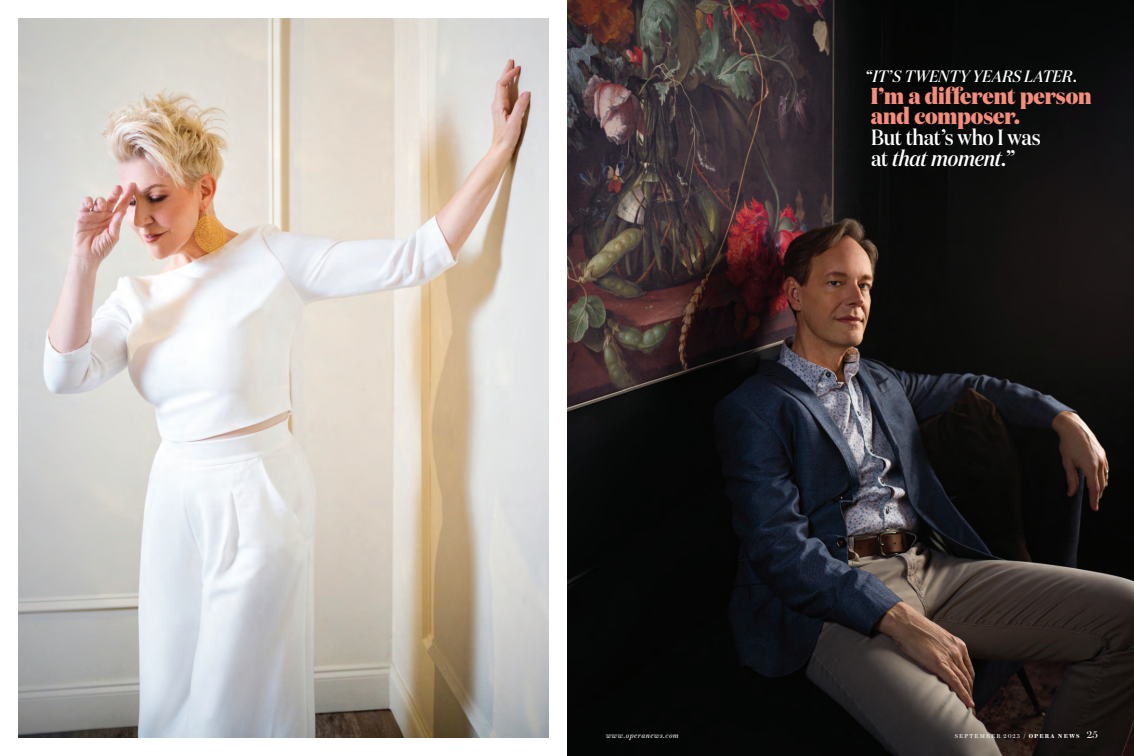
<style>
.page{position:relative;width:1134px;height:756px;background:#fff}
.page>*{position:absolute;margin:0;border:0;box-sizing:border-box;transform-origin:0 0}
.t1{font:800 23px/20px "Domaine Display Narrow";letter-spacing:-.005em;color:#f48d7d}
.t2{font:500 22px/21px "Domaine Display Narrow";letter-spacing:-.015em;color:#fff}
.t3{font:italic 500 16.5px "Domaine Display Narrow";letter-spacing:.01em;color:#fff}
.t4{font:italic 7.5px "Brunel Text";letter-spacing:.075em;color:#fff}
.t5{font:5.8px "Brunel Text";letter-spacing:.205em;color:#fff}
.s1{font-style:italic}
.s2{font-weight:600}
.s3{font-family:"Brunel Deck";font-size:10px}
</style>
<div class="page">
<img style="left:18px;top:18px;width:531px;height:720px">
<img style="left:567px;top:0;width:567px;height:756px">
<p class="t3" style="left:865px;top:66px;width:214px">“IT’S TWENTY YEARS LATER.</p>
<p class="t1" style="left:871px;top:85px;width:222px">I’m a different person and composer.</p>
<p class="t2" style="left:871px;top:126px;width:171px">But that’s who I was at <span class="s1">that moment</span>.”</p>
<p class="t4" style="left:606px;top:731px;width:74px">www.operanews.com</p>
<p class="t5" style="left:955px;top:733px;width:145px">SEPTEMBER 2023 <span class="s2">/ OPERA NEWS</span> <span class="s3">25</span></p>
</div>
